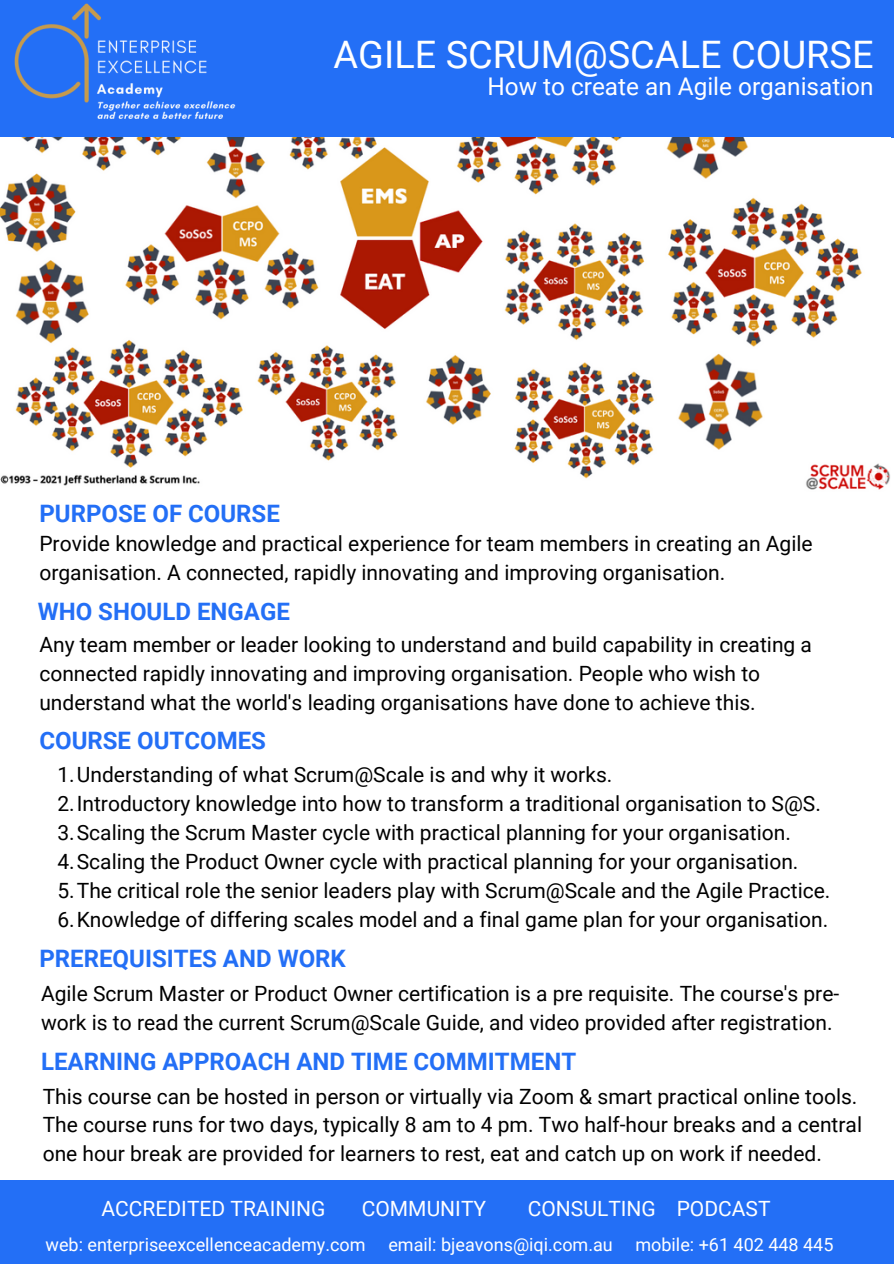
<style>
.page{position:relative;width:894px;height:1264px;background:#fff}
.page>*{position:absolute;margin:0;border:0;box-sizing:border-box;transform-origin:0 0}
.t1{font:37.8px "Roboto";color:#fff}
.t2{font:24.3px "Roboto";color:#fff}
.t3{font:700 24px "Roboto";color:#236ff6}
.t4{font:21px/29px "Roboto";color:#000}
.t5{font:21px "Roboto";color:#fff}
.t6{font:18px "Roboto";color:#fff}
</style>
<div class="page">
<div style="left:0;top:1180px;width:893px;height:83px;background:#236ff6"></div>
<div style="left:0;top:0;width:893px;height:138px;background:#236ff6"></div>
<img style="left:0;top:3px;width:283px;height:135px">
<img style="left:0;top:138px;width:890px;height:352px">
<p class="t1" style="left:333px;top:33px;width:541px">AGILE SCRUM@SCALE COURSE</p>
<p class="t2" style="left:487px;top:72px;width:387px">How to create an Agile organisation</p>
<p class="t3" style="left:39px;top:500px;width:242px">PURPOSE OF COURSE</p>
<p class="t4" style="left:39px;top:530px;width:774px">Provide knowledge and practical experience for team members in creating an Agile organisation. A connected, rapidly innovating and improving organisation.</p>
<p class="t3" style="left:38px;top:598px;width:254px">WHO SHOULD ENGAGE</p>
<p class="t4" style="left:39px;top:630px;width:773px">Any team member or leader looking to understand and build capability in creating a connected rapidly innovating and improving organisation. People who wish to understand what the world's leading organisations have done to achieve this.</p>
<p class="t3" style="left:39px;top:727px;width:228px">COURSE OUTCOMES</p>
<p class="t4" style="left:57px;top:760px;width:556px">1.Understanding of what Scrum@Scale is and why it works.</p>
<p class="t4" style="left:57px;top:789px;width:764px">2.Introductory knowledge into how to transform a traditional organisation to S@S.</p>
<p class="t4" style="left:57px;top:818px;width:735px">3.Scaling the Scrum Master cycle with practical planning for your organisation.</p>
<p class="t4" style="left:57px;top:847px;width:742px">4.Scaling the Product Owner cycle with practical planning for your organisation.</p>
<p class="t4" style="left:57px;top:876px;width:774px">5.The critical role the senior leaders play with Scrum@Scale and the Agile Practice.</p>
<p class="t4" style="left:57px;top:905px;width:772px">6.Knowledge of differing scales model and a final game plan for your organisation.</p>
<p class="t3" style="left:39px;top:945px;width:308px">PREREQUISITES AND WORK</p>
<p class="t4" style="left:41px;top:978px;width:799px">Agile Scrum Master or Product Owner certification is a pre requisite. The course's pre&shy;work is to read the current Scrum@Scale Guide, and video provided after registration.</p>
<p class="t3" style="left:41px;top:1048px;width:536px">LEARNING APPROACH AND TIME COMMITMENT</p>
<p class="t4" style="left:43px;top:1081px;width:820px">This course can be hosted in person or virtually via Zoom &amp; smart practical online tools.<br>The course runs for two days, typically 8 am to 4 pm. Two half-hour breaks and a central one hour break are provided for learners to rest, eat and catch up on work if needed.</p>
<p class="t5" style="left:101px;top:1196px;width:225px">ACCREDITED TRAINING</p>
<p class="t5" style="left:362px;top:1196px;width:126px">COMMUNITY</p>
<p class="t5" style="left:527px;top:1196px;width:244px">CONSULTING PODCAST</p>
<p class="t6" style="left:45px;top:1234px;width:321px">web: enterpriseexcellenceacademy.com</p>
<p class="t6" style="left:388px;top:1234px;width:226px">email: bjeavons@iqi.com.au</p>
<p class="t6" style="left:635px;top:1234px;width:199px">mobile: +61 402 448 445</p>
</div>
